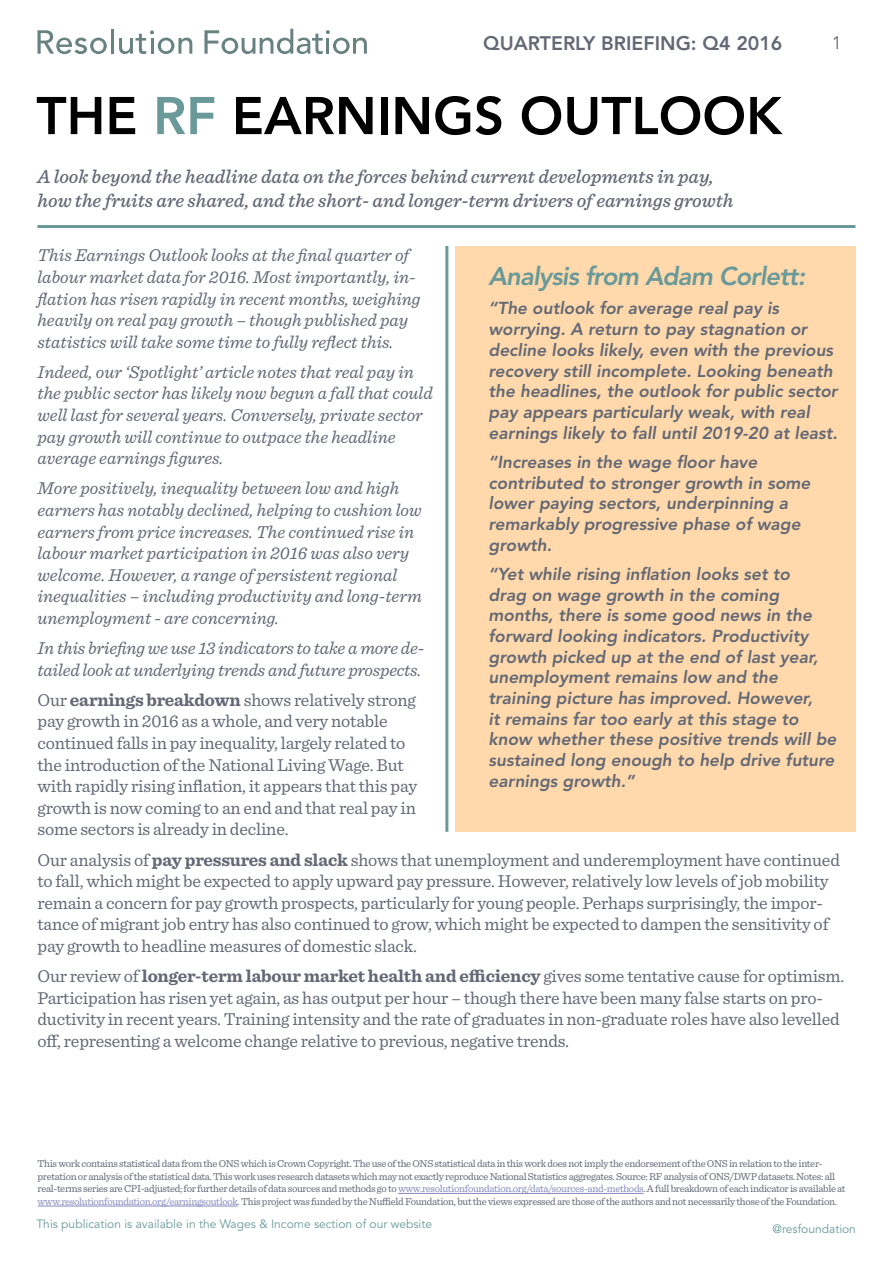
<style>
.page{position:relative;width:893px;height:1263px;background:#fff}
.page>*{position:absolute;margin:0;border:0;box-sizing:border-box;transform-origin:0 0}
.t1{font:800 52.5px "Avenir LT Std";color:#000}
.t2{font:italic 800 25.5px "Avenir LT Std";letter-spacing:-.03em;color:#699999}
.t3{font:italic 500 19.5px/23.4px "Sentinel";color:#636875}
.t4{font:800 19.5px "Avenir LT Std";color:#636875}
.t5{font:18px/21.6px "Sentinel";letter-spacing:-.01em;color:#636875}
.t6{font:italic 18px/21.6px "Sentinel";color:#636875}
.t7{font:18px "Avenir LT Std";color:#636875}
.t8{font:italic 800 17.25px/20.7px "Avenir LT Std";color:#636875}
.t9{font:12px "Avenir LT Std";color:#699999}
.t10{font:10.5px/12.6px "Sentinel";letter-spacing:-.03em;color:#636875}
.s1{color:#699999}
.s2{font-weight:700}
.s3{color:#858abe}
</style>
<div class="page">
<hr style="left:38px;top:225px;width:817px;height:3px;background:#699999">
<svg style="left:38px;top:30px;width:69px;height:24px"></svg>
<hr style="left:111px;top:29px;width:3px;height:25px;background:#688181">
<svg style="left:119px;top:30px;width:73px;height:24px"></svg>
<svg style="left:204px;top:29px;width:163px;height:25px"></svg>
<hr style="left:445px;top:246px;width:3px;height:586px;background:#699999">
<div style="left:455px;top:246px;width:400px;height:586px;background:#ffd9ab"></div>
<hr style="left:398px;top:1193px;width:245px;height:1px;background:#858abe">
<hr style="left:38px;top:1206px;width:200px;height:1px;background:#858abe">
<p class="t4" style="left:483px;top:32px;width:301px">QUARTERLY BRIEFING: Q4 2016</p>
<h1 class="t1" style="left:36px;top:85px;width:747px">THE <span class="s1">RF</span> EARNINGS OUTLOOK</h1>
<p class="t3" style="left:38px;top:164px;width:697px">A look beyond the headline data on the forces behind current developments in pay, how the fruits are shared, and the short- and longer-term drivers of earnings growth</p>
<p class="t7" style="left:832px;top:32px;width:12px">1</p>
<p class="t6" style="left:38px;top:243px;width:385px">This Earnings Outlook looks at the final quarter of labour market data for 2016. Most importantly, in&shy;flation has risen rapidly in recent months, weighing heavily on real pay growth – though published pay statistics will take some time to fully reflect this.</p>
<p class="t6" style="left:38px;top:360px;width:397px">Indeed, our ‘Spotlight’ article notes that real pay in the public sector has likely now begun a fall that could well last for several years. Conversely, private sector pay growth will continue to outpace the headline average earnings figures.</p>
<p class="t6" style="left:38px;top:476px;width:386px">More positively, inequality between low and high earners has notably declined, helping to cushion low earners from price increases. The continued rise in labour market participation in 2016 was also very welcome. However, a range of persistent regional inequalities – including productivity and long-term unemployment - are concerning.</p>
<p class="t6" style="left:38px;top:636px;width:388px">In this briefing we use 13 indicators to take a more de&shy;tailed look at underlying trends and future prospects.</p>
<p class="t5" style="left:38px;top:688px;width:381px">Our <span class="s2">earnings breakdown</span> shows relatively strong pay growth in 2016 as a whole, and very notable continued falls in pay inequality, largely related to the introduction of the National Living Wage. But with rapidly rising inflation, it appears that this pay growth is now coming to an end and that real pay in some sectors is already in decline.</p>
<p class="t5" style="left:38px;top:847px;width:804px">Our analysis of <span class="s2">pay pressures and slack</span> shows that unemployment and underemployment have continued to fall, which might be expected to apply upward pay pressure. However, relatively low levels of job mobility remain a concern for pay growth prospects, particularly for young people. Perhaps surprisingly, the impor&shy;tance of migrant job entry has also continued to grow, which might be expected to dampen the sensitivity of pay growth to headline measures of domestic slack.</p>
<p class="t5" style="left:38px;top:964px;width:808px">Our review of <span class="s2">longer-term labour market health and efficiency</span> gives some tentative cause for optimism.<br>Participation has risen yet again, as has output per hour – though there have been many false starts on pro&shy;ductivity in recent years. Training intensity and the rate of graduates in non-graduate roles have also levelled off, representing a welcome change relative to previous, negative trends.</p>
<h2 class="t2" style="left:489px;top:261px;width:318px">Analysis from Adam Corlett:</h2>
<p class="t8" style="left:489px;top:298px;width:351px">“The outlook for average real pay is worrying. A return to pay stagnation or decline looks likely, even with the previous recovery still incomplete. Looking beneath the headlines, the outlook for public sector pay appears particularly weak, with real earnings likely to fall until 2019-20 at least.</p>
<p class="t8" style="left:489px;top:452px;width:323px">“Increases in the wage floor have contributed to stronger growth in some lower paying sectors, underpinning a remarkably progressive phase of wage growth.</p>
<p class="t8" style="left:489px;top:564px;width:349px">“Yet while rising inflation looks set to<br>drag on wage growth in the coming months, there is some good news in the forward looking indicators. Productivity growth picked up at the end of last year, unemployment remains low and the training picture has improved. However,<br>it remains far too early at this stage to know whether these positive trends will be sustained long enough to help drive future earnings growth.”</p>
<p class="t10" style="left:38px;top:1157px;width:810px">This work contains statistical data from the ONS which is Crown Copyright. The use of the ONS statistical data in this work does not imply the endorsement of the ONS in relation to the inter&shy;pretation or analysis of the statistical data. This work uses research datasets which may not exactly reproduce National Statistics aggregates. Source: RF analysis of ONS/DWP datasets. Notes: all real-terms series are CPI-adjusted; for further details of data sources and methods go to <span class="s3">www.resolutionfoundation.org/data/sources-and-methods</span>.A full breakdown of each indicator is available at <span class="s3">www.resolutionfoundation.org/earningsoutlook</span>. This project was funded by the Nuffield Foundation, but the views expressed are those of the authors and not necessarily those of the Foundation.</p>
<p class="t9" style="left:36px;top:1217px;width:397px">This publication is available in the Wages &amp; Income section of our website</p>
<p class="t9" style="left:773px;top:1222px;width:85px">@resfoundation</p>
</div>
